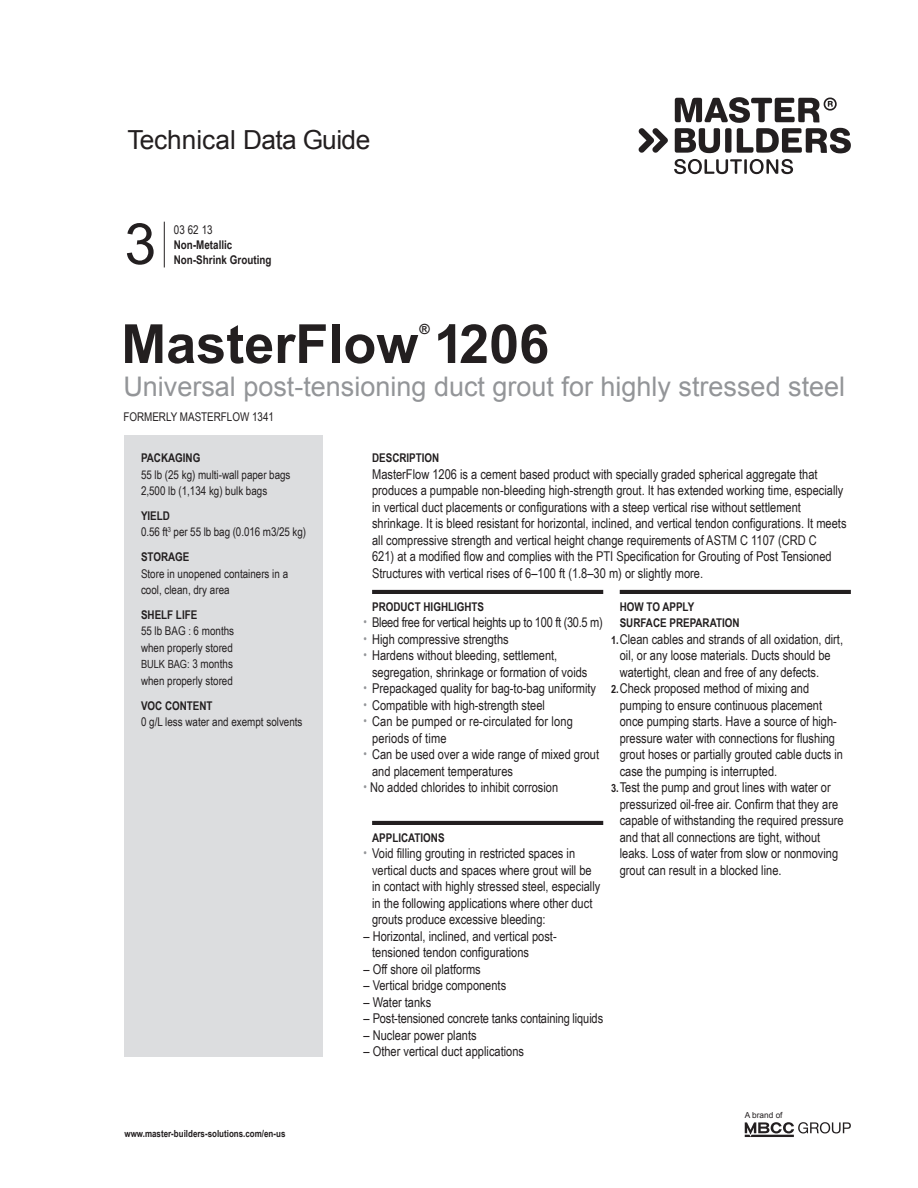
<style>
.page{position:relative;width:918px;height:1188px;background:#fff}
.page>*{position:absolute;margin:0;border:0;box-sizing:border-box;transform-origin:0 0}
.CSI_DIV__Number{font:57px "Arial";color:#231f20}
.Product_Name{font:700 54px "Arial";color:#231f20}
.Product_Name_Subhead{font:27px "Arial";color:#939598}
.t1{font:26.25px "Arial";letter-spacing:-.015em;color:#231f20}
.Product_Name-2{font:700 13.95px "Arial";color:#231f20}
.Bullets_Body{font:13.5px/16.5px "Arial Narrow";color:#231f20}
.Body_Copy__Indent{font:13.5px/16.5px "Arial Narrow";color:#231f20}
.Bullets_Body-2{font:13.5px "Arial Narrow";letter-spacing:-.02em;color:#231f20}
.Side_Block_Body_Copy{font:12px/16.5px "Arial Narrow";color:#231f20}
.Headers_with_Rule{font:700 12px "Arial Narrow";color:#231f20}
.CSI_DIV__Main{font:700 12px/15px "Arial Narrow";color:#231f20}
.Product_Name_Subhead-2{font:12px "Arial Narrow";color:#231f20}
.Body_Copy__Indent-2{font:700 12px "Arial Narrow";color:#231f20}
.Side_Block_Body_Copy-2{font:11.25px "Arial Narrow";color:#231f20}
.t2{font:700 9.75px "Arial Narrow";color:#231f20}
.t3{font:8.25px "Arial";color:#231f20}
.s1{font-weight:400}
.s2{font-weight:700}
.s3{font-size:11.25px}
.s4{font-size:12px}
.s5{font-size:12px;color:#939598}
.s6{font-weight:700;font-size:11.25px}
</style>
<div class="page">
<div style="left:125px;top:435px;width:198px;height:621px;background:#dcdddf"></div>
<hr style="left:372px;top:590px;width:231px;height:4px;background:#231f20">
<hr style="left:372px;top:821px;width:231px;height:4px;background:#231f20">
<hr style="left:164px;top:222px;width:1px;height:45px;background:#231f20">
<hr style="left:620px;top:590px;width:231px;height:4px;background:#231f20">
<svg style="left:674px;top:159px;width:119px;height:15px"></svg>
<svg style="left:639px;top:128px;width:29px;height:25px"></svg>
<svg style="left:675px;top:97px;width:176px;height:56px"></svg>
<svg style="left:745px;top:1122px;width:106px;height:15px"></svg>
<h3 class="t1" style="left:128px;top:122px;width:244px">Technical Data Guide</h3>
<p class="CSI_DIV__Number" style="left:125px;top:207px;width:33px">3</p>
<p class="CSI_DIV__Main" style="left:174px;top:222px;width:60px"><span class="s1">03 62 13<br></span>Non-Metallic</p>
<p class="CSI_DIV__Main" style="left:174px;top:252px;width:99px">Non-Shrink Grouting</p>
<p class="Product_Name-2" style="left:419px;top:320px;width:12px">®</p>
<p class="Product_Name" style="left:121px;top:308px;width:429px">MasterFlow 1206</p>
<p class="Product_Name_Subhead" style="left:123px;top:369px;width:723px">Universal post-tensioning duct grout for highly stressed steel</p>
<p class="Product_Name_Subhead-2" style="left:123px;top:408px;width:152px">FORMERLY MASTERFLOW 1341</p>
<p class="Body_Copy__Indent-2" style="left:372px;top:449px;width:69px">DESCRIPTION</p>
<p class="Body_Copy__Indent" style="left:372px;top:465px;width:476px">MasterFlow 1206 is a cement based product with specially graded spherical aggregate that produces a pumpable non-bleeding high-strength grout. It has extended working time, especially in vertical duct placements or configurations with a steep vertical rise without settlement shrinkage. It is bleed resistant for horizontal, inclined, and vertical tendon configurations. It meets all compressive strength and vertical height change requirements of ASTM C 1107 (CRD C<br>621) at a modified flow and complies with the PTI Specification for Grouting of Post Tensioned Structures with vertical rises of 6–100 ft (1.8–30 m) or slightly more.</p>
<p class="Side_Block_Body_Copy" style="left:141px;top:449px;width:151px"><span class="s2">PACKAGING<br></span>55 lb (25 kg) multi-wall paper bags<br>2,500 lb (1,134 kg) bulk bags</p>
<p class="Side_Block_Body_Copy" style="left:141px;top:507px;width:167px"><span class="s2">YIELD<br></span>0.56 ft<sup>3</sup> per 55 lb bag (0.016 m3/25 kg)</p>
<p class="Side_Block_Body_Copy" style="left:141px;top:548px;width:149px"><span class="s2">STORAGE<br></span>Store in unopened containers in a cool, clean, dry area</p>
<p class="Side_Block_Body_Copy" style="left:141px;top:606px;width:95px"><span class="s2">SHELF LIFE<br></span>55 lb BAG <span class="s3">:</span> 6 months when properly stored</p>
<p class="Side_Block_Body_Copy-2" style="left:141px;top:656px;width:93px">BULK BAG: <span class="s4">3 months</span></p>
<p class="Side_Block_Body_Copy" style="left:141px;top:672px;width:93px">when properly stored</p>
<p class="Side_Block_Body_Copy" style="left:141px;top:697px;width:163px"><span class="s2">VOC CONTENT<br></span>0 g/L less water and exempt solvents</p>
<p class="Headers_with_Rule" style="left:372px;top:597px;width:114px">PRODUCT HIGHLIGHTS</p>
<p class="Bullets_Body-2" style="left:363px;top:612px;width:241px"><span class="s5">•</span> Bleed free for vertical heights up to 100 ft (30.5 m)</p>
<p class="Bullets_Body" style="left:363px;top:630px;width:147px"><span class="s5">•</span> High compressive strengths</p>
<p class="Bullets_Body" style="left:372px;top:646px;width:217px;text-indent:-9px"><span class="s5">•</span> Hardens without bleeding, settlement, segregation, shrinkage or formation of voids</p>
<p class="Bullets_Body" style="left:363px;top:679px;width:234px"><span class="s5">•</span> Prepackaged quality for bag-to-bag uniformity</p>
<p class="Bullets_Body" style="left:363px;top:696px;width:183px"><span class="s5">•</span> Compatible with high-strength steel</p>
<p class="Bullets_Body" style="left:372px;top:712px;width:202px;text-indent:-9px"><span class="s5">•</span> Can be pumped or re-circulated for long periods of time</p>
<p class="Bullets_Body" style="left:372px;top:745px;width:229px;text-indent:-9px"><span class="s5">•</span> Can be used over a wide range of mixed grout and placement temperatures</p>
<p class="Bullets_Body" style="left:363px;top:778px;width:196px"><span class="s5">•</span> No added chlorides to inhibit corrosion</p>
<p class="Headers_with_Rule" style="left:620px;top:597px;width:76px">HOW TO APPLY</p>
<p class="Headers_with_Rule" style="left:620px;top:614px;width:121px">SURFACE PREPARATION</p>
<p class="Bullets_Body" style="left:620px;top:630px;width:225px;text-indent:-9px"><span class="s6">1.</span>Clean cables and strands of all oxidation, dirt, oil, or any loose materials. Ducts should be watertight, clean and free of any defects.</p>
<p class="Bullets_Body" style="left:620px;top:679px;width:225px;text-indent:-9px"><span class="s6">2.</span>Check proposed method of mixing and pumping to ensure continuous placement once pumping starts. Have a source of high&shy;pressure water with connections for flushing grout hoses or partially grouted cable ducts in case the pumping is interrupted.</p>
<p class="Bullets_Body" style="left:620px;top:778px;width:225px;text-indent:-9px"><span class="s6">3.</span>Test the pump and grout lines with water or pressurized oil-free air. Confirm that they are capable of withstanding the required pressure and that all connections are tight, without leaks. Loss of water from slow or nonmoving grout can result in a blocked line.</p>
<p class="Headers_with_Rule" style="left:372px;top:828px;width:74px">APPLICATIONS</p>
<p class="Bullets_Body" style="left:372px;top:844px;width:230px;text-indent:-9px"><span class="s5">•</span> Void filling grouting in restricted spaces in vertical ducts and spaces where grout will be in contact with highly stressed steel, especially in the following applications where other duct grouts produce excessive bleeding:</p>
<p class="Bullets_Body" style="left:372px;top:927px;width:186px;text-indent:-9px">– Horizontal, inclined, and vertical post&shy;tensioned tendon configurations</p>
<p class="Bullets_Body" style="left:363px;top:960px;width:119px">– Off shore oil platforms</p>
<p class="Bullets_Body" style="left:363px;top:976px;width:144px">– Vertical bridge components</p>
<p class="Bullets_Body" style="left:363px;top:993px;width:69px">– Water tanks</p>
<p class="Bullets_Body" style="left:363px;top:1009px;width:241px">– Post-tensioned concrete tanks containing liquids</p>
<p class="Bullets_Body" style="left:363px;top:1026px;width:115px">– Nuclear power plants</p>
<p class="Bullets_Body" style="left:363px;top:1042px;width:162px">– Other vertical duct applications</p>
<p class="t2" style="left:125px;top:1126px;width:162px">www.master-builders-solutions.com/en-us</p>
<p class="t3" style="left:745px;top:1110px;width:39px">A brand of</p>
</div>
